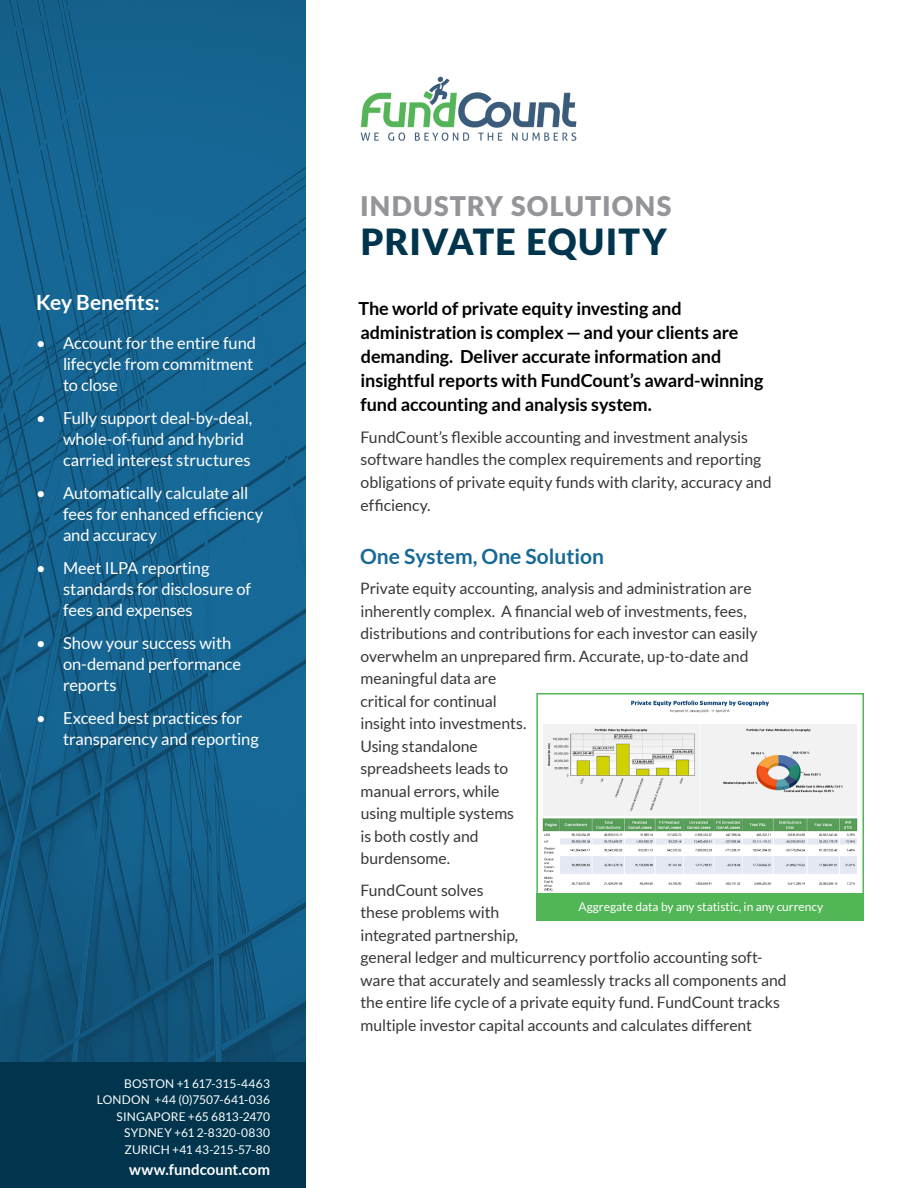
<style>
.page{position:relative;width:918px;height:1188px;background:#fff}
.page>*{position:absolute;margin:0;border:0;box-sizing:border-box;transform-origin:0 0}
.t1{font:900 36px "Lato";letter-spacing:.03em;color:#01354d}
.t2{font:900 27px "Lato";letter-spacing:.045em;color:#939598}
.t3{font:700 21px "Lato";color:#176998}
.t4{font:700 21px "Lato";color:#fff}
.t5{font:700 18px/24px "Lato";letter-spacing:-.01em;color:#000}
.t6{font:16.5px/21px "Lato";letter-spacing:-.005em;color:#fff}
.t7{font:15.9px/22.8px "Lato";letter-spacing:-.005em;color:#383839}
.t8{font:15.75px/22.5px "Lato";letter-spacing:-.005em;color:#383839}
.t9{font:700 15px "Lato";color:#fff}
.t10{font:12px "Lato";color:#fff}
</style>
<div class="page">
<img style="left:0;top:0;width:306px;height:1062px">
<img style="left:360px;top:76px;width:217px;height:64px">
<img style="left:542px;top:700px;width:316px;height:192px">
<div style="left:536px;top:693px;width:328px;height:203px;border:2px solid #52b556"></div>
<div style="left:536px;top:893px;width:328px;height:28px;background:#52b556"></div>
<div style="left:0;top:1062px;width:306px;height:126px;background:#01354d"></div>
<p class="t4" style="left:36px;top:291px;width:125px">Key Benefits:</p>
<p class="t6" style="left:63px;top:333px;width:195px;text-indent:-27px">• Account for the entire fund lifecycle from commitment to close</p>
<p class="t6" style="left:63px;top:408px;width:191px;text-indent:-27px">• Fully support deal-by-deal, whole-of-fund and hybrid carried interest structures</p>
<p class="t6" style="left:63px;top:483px;width:202px;text-indent:-27px">• Automatically calculate all fees for enhanced efficiency and accuracy</p>
<p class="t6" style="left:63px;top:558px;width:190px;text-indent:-27px">• Meet ILPA reporting standards for disclosure of fees and expenses</p>
<p class="t6" style="left:63px;top:633px;width:180px;text-indent:-27px">• Show your success with on-demand performance reports</p>
<p class="t6" style="left:63px;top:708px;width:197px;text-indent:-27px">• Exceed best practices for transparency and reporting</p>
<p class="t10" style="left:124px;top:1077px;width:147px">BOSTON +1 617-315-4463</p>
<p class="t10" style="left:97px;top:1093px;width:175px">LONDON +44 (0)7507-641-036</p>
<p class="t10" style="left:117px;top:1110px;width:155px">SINGAPORE +65 6813-2470</p>
<p class="t10" style="left:124px;top:1126px;width:147px">SYDNEY +61 2-8320-0830</p>
<p class="t10" style="left:124px;top:1143px;width:147px">ZURICH +41 43-215-57-80</p>
<p class="t9" style="left:129px;top:1161px;width:142px">www.fundcount.com</p>
<p class="t2" style="left:360px;top:190px;width:313px">INDUSTRY SOLUTIONS</p>
<p class="t1" style="left:361px;top:221px;width:308px">PRIVATE EQUITY</p>
<p class="t5" style="left:358px;top:296px;width:407px">The world of private equity investing and administration is complex—and your clients are demanding. Deliver accurate information and insightful reports with FundCount’s award-winning fund accounting and analysis system.</p>
<p class="t7" style="left:360px;top:425px;width:413px">FundCount’s flexible accounting and investment analysis software handles the complex requirements and reporting obligations of private equity funds with clarity, accuracy and efficiency.</p>
<p class="t3" style="left:360px;top:545px;width:245px">One System, One Solution</p>
<p class="t8" style="left:360px;top:577px;width:399px">Private equity accounting, analysis and administration are inherently complex. A financial web of investments, fees, distributions and contributions for each investor can easily overwhelm an unprepared firm. Accurate, up-to-date and meaningful data are<br>critical for continual<br>insight into investments.<br>Using standalone<br>spreadsheets leads to<br>manual errors, while<br>using multiple systems<br>is both costly and<br>burdensome.</p>
<p class="t8" style="left:360px;top:879px;width:428px">FundCount solves<br>these problems with<br>integrated partnership,<br>general ledger and multicurrency portfolio accounting soft&shy;ware that accurately and seamlessly tracks all components and the entire life cycle of a private equity fund. FundCount tracks multiple investor capital accounts and calculates different</p>
<p class="t10" style="left:579px;top:900px;width:246px">Aggregate data by any statistic, in any currency</p>
</div>
